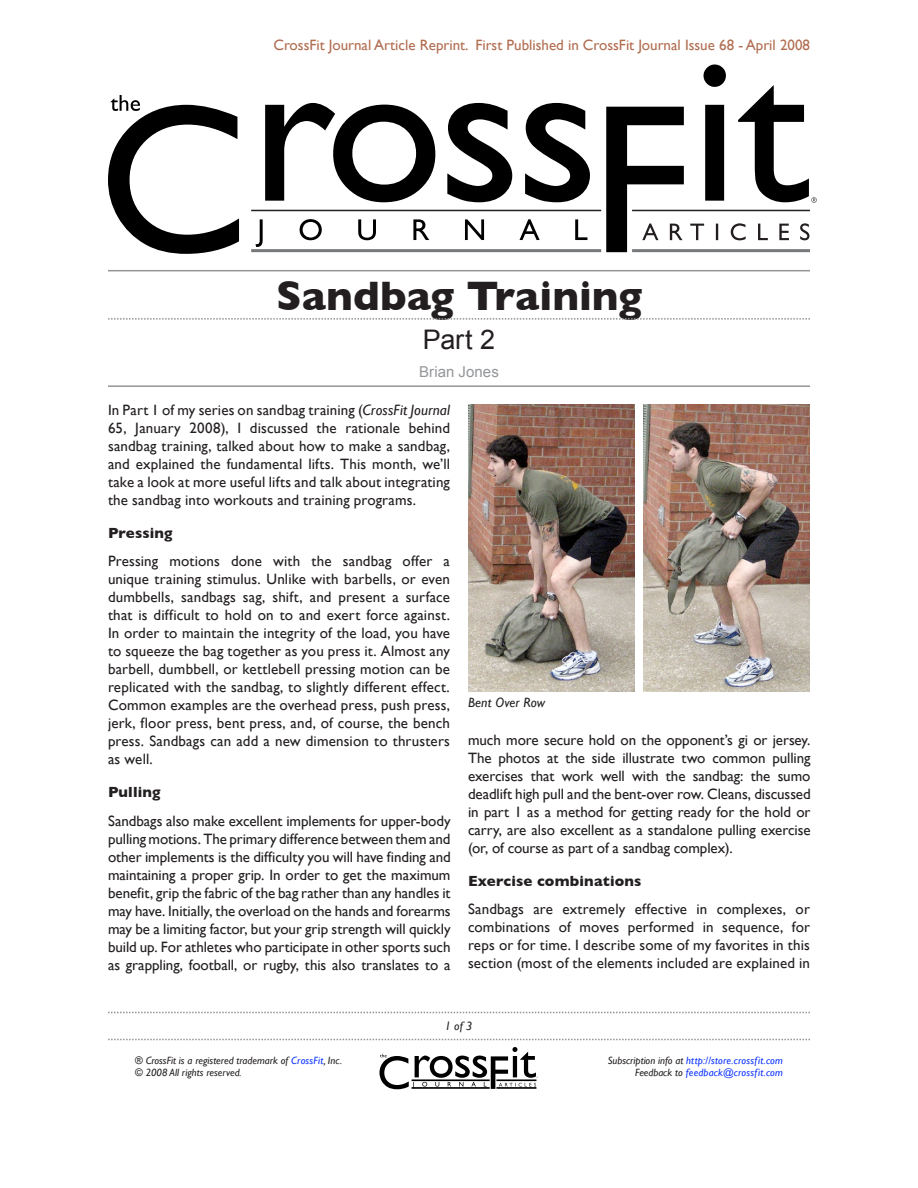
<style>
.page{position:relative;width:918px;height:1188px;background:#fff}
.page>*{position:absolute;margin:0;border:0;box-sizing:border-box;transform-origin:0 0}
.t1{font:700 42px "Gill Sans";color:#231f20}
.t2{font:27px "Arial";color:#231f20}
.t3{font:15px/18px "Gill Sans";letter-spacing:.005em;color:#231f20;text-align:justify}
.t4{font:15px "Gill Sans";color:#b16d51}
.t5{font:700 15px "Gill Sans";letter-spacing:.01em;color:#231f20}
.t6{font:15px "Arial";letter-spacing:.005em;color:#939598}
.t7{font:italic 13.5px "Gill Sans";letter-spacing:.01em;color:#231f20}
.t8{font:italic 12px "Gill Sans";color:#231f20}
.t9{font:italic 10.5px/12.6px "Gill Sans";letter-spacing:.015em;color:#0a31ff;text-align:right}
.t10{font:italic 10.5px/12.6px "Gill Sans";color:#231f20}
.s1{font-style:italic}
.s2{color:#0a31ff}
.s3{color:#231f20}
</style>
<div class="page">
<svg style="left:265px;top:103px;width:170px;height:99px"></svg>
<svg style="left:447px;top:103px;width:65px;height:99px"></svg>
<svg style="left:525px;top:103px;width:65px;height:99px"></svg>
<svg style="left:108px;top:95px;width:131px;height:159px"></svg>
<svg style="left:256px;top:219px;width:7px;height:28px"></svg>
<svg style="left:300px;top:219px;width:22px;height:21px"></svg>
<svg style="left:358px;top:219px;width:18px;height:21px"></svg>
<svg style="left:413px;top:219px;width:16px;height:21px"></svg>
<svg style="left:465px;top:219px;width:19px;height:21px"></svg>
<svg style="left:519px;top:219px;width:21px;height:21px"></svg>
<svg style="left:575px;top:219px;width:12px;height:21px"></svg>
<svg style="left:606px;top:64px;width:211px;height:188px"></svg>
<svg style="left:380px;top:1047px;width:158px;height:42px"></svg>
<svg style="left:108px;top:1012px;width:702px;height:1px"></svg>
<svg style="left:108px;top:1039px;width:702px;height:1px"></svg>
<hr style="left:251px;top:210px;width:350px;height:1px;background:#231f20">
<hr style="left:632px;top:210px;width:178px;height:1px;background:#231f20">
<hr style="left:251px;top:249px;width:350px;height:3px;background:#76787b">
<hr style="left:632px;top:249px;width:178px;height:3px;background:#76787b">
<hr style="left:108px;top:270px;width:702px;height:1px;background:#939598">
<svg style="left:108px;top:318px;width:702px;height:2px"></svg>
<hr style="left:108px;top:385px;width:702px;height:2px;background:#939598">
<img style="left:468px;top:405px;width:166px;height:287px">
<img style="left:644px;top:405px;width:166px;height:287px">
<p class="t4" style="left:273px;top:36px;width:538px">CrossFit Journal Article Reprint. First Published in CrossFit Journal Issue 68 - April 2008</p>
<h1 class="t1" style="left:276px;top:271px;width:367px">Sandbag Training</h1>
<h2 class="t2" style="left:423px;top:324px;width:74px">Part 2</h2>
<p class="t6" style="left:419px;top:363px;width:81px">Brian Jones</p>
<p class="t3" style="left:108px;top:401px;width:344px">In Part 1 of my series on sandbag training (<span class="s1">CrossFit Journal </span>65, January 2008), I discussed the rationale behind sandbag training, talked about how to make a sandbag, and explained the fundamental lifts. This month, we’ll take a look at more useful lifts and talk about integrating the sandbag into workouts and training programs.</p>
<p class="t5" style="left:108px;top:524px;width:66px">Pressing</p>
<p class="t3" style="left:108px;top:552px;width:344px">Pressing motions done with the sandbag offer a unique training stimulus. Unlike with barbells, or even dumbbells, sandbags sag, shift, and present a surface that is difficult to hold on to and exert force against.<br>In order to maintain the integrity of the load, you have to squeeze the bag together as you press it. Almost any barbell, dumbbell, or kettlebell pressing motion can be replicated with the sandbag, to slightly different effect.<br>Common examples are the overhead press, push press, jerk, floor press, bent press, and, of course, the bench press. Sandbags can add a new dimension to thrusters as well.</p>
<p class="t5" style="left:108px;top:784px;width:54px">Pulling</p>
<p class="t3" style="left:108px;top:812px;width:344px">Sandbags also make excellent implements for upper-body pulling motions. The primary difference between them and other implements is the difficulty you will have finding and maintaining a proper grip. In order to get the maximum benefit, grip the fabric of the bag rather than any handles it may have. Initially, the overload on the hands and forearms may be a limiting factor, but your grip strength will quickly build up. For athletes who participate in other sports such as grappling, football, or rugby, this also translates to a</p>
<p class="t7" style="left:468px;top:695px;width:79px">Bent Over Row</p>
<p class="t3" style="left:468px;top:731px;width:344px">much more secure hold on the opponent’s gi or jersey.<br>The photos at the side illustrate two common pulling exercises that work well with the sandbag: the sumo deadlift high pull and the bent-over row. Cleans, discussed in part 1 as a method for getting ready for the hold or carry, are also excellent as a standalone pulling exercise (or, of course as part of a sandbag complex).</p>
<p class="t5" style="left:468px;top:872px;width:175px">Exercise combinations</p>
<p class="t3" style="left:468px;top:900px;width:344px">Sandbags are extremely effective in complexes, or combinations of moves performed in sequence, for reps or for time. I describe some of my favorites in this section (most of the elements included are explained in</p>
<p class="t8" style="left:445px;top:1019px;width:29px">1 of 3</p>
<p class="t10" style="left:135px;top:1054px;width:209px">® CrossFit is a registered trademark of <span class="s2">CrossFit</span>, Inc. © 2008 All rights reserved.</p>
<p class="t9" style="left:608px;top:1054px;width:177px"><span class="s3">Subscription info at</span> http://store.crossfit.com<br><span class="s3">Feedback to</span> feedback@crossfit.com</p>
</div>
